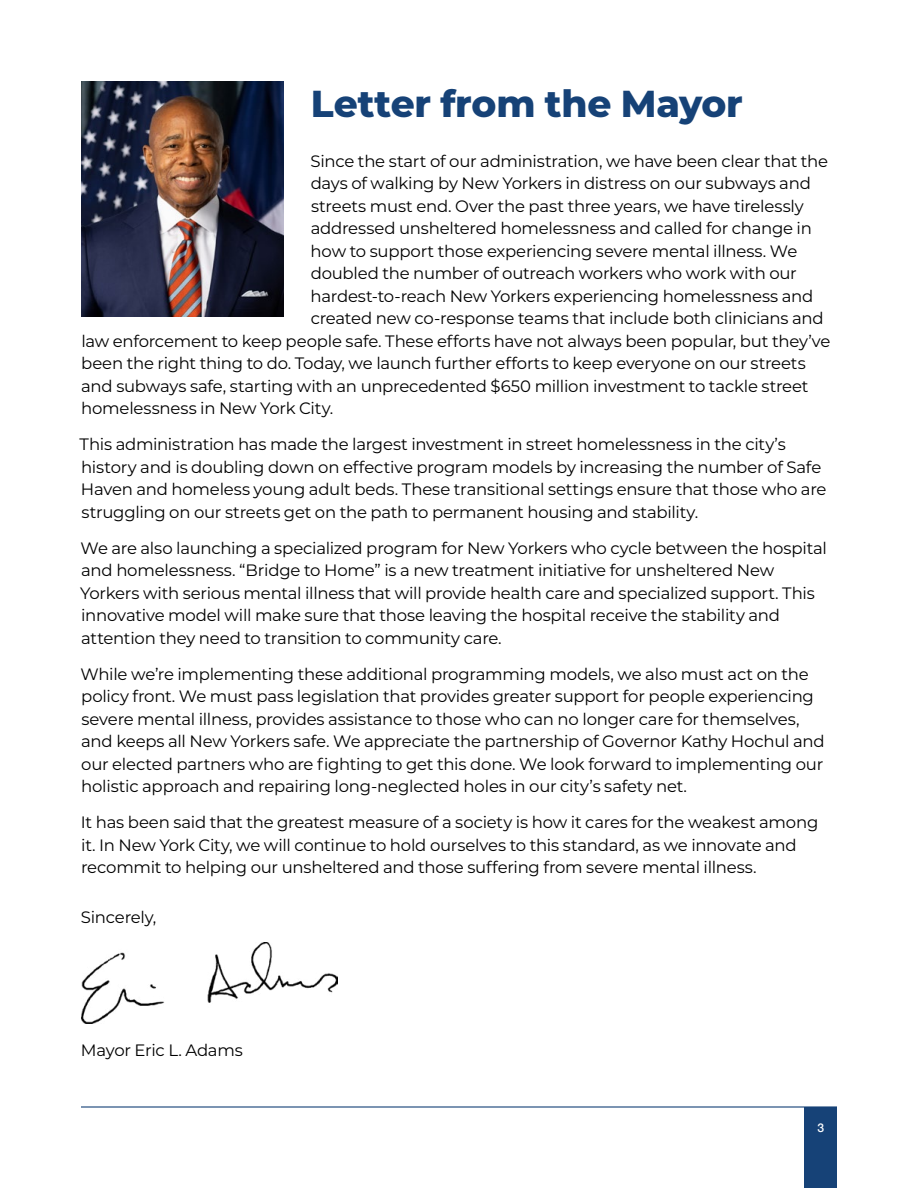
<style>
.page{position:relative;width:918px;height:1188px;background:#fff}
.page>*{position:absolute;margin:0;border:0;box-sizing:border-box;transform-origin:0 0}
._02_Heading1{font:800 37.5px "Montserrat";letter-spacing:-.005em;color:#164277}
._01_Copy{font:16.5px/22.5px "Montserrat";letter-spacing:-.015em;color:#000}
.t1{font:500 12px "Helvetica Neue";color:#fff}
</style>
<div class="page">
<hr style="left:81px;top:1106px;width:756px;height:2px;background:#164277">
<div style="left:805px;top:1107px;width:32px;height:81px;background:#164277"></div>
<img style="left:81px;top:81px;width:203px;height:235px">
<img style="left:81px;top:943px;width:257px;height:81px">
<p class="_02_Heading1" style="left:311px;top:76px;width:434px">Letter from the Mayor</p>
<p class="_01_Copy" style="left:310px;top:149px;width:519px">Since the start of our administration, we have been clear that the</p>
<p class="_01_Copy" style="left:311px;top:172px;width:502px">days of walking by New Yorkers in distress on our subways and</p>
<p class="_01_Copy" style="left:311px;top:194px;width:494px">streets must end. Over the past three years, we have tirelessly</p>
<p class="_01_Copy" style="left:311px;top:217px;width:503px">addressed unsheltered homelessness and called for change in</p>
<p class="_01_Copy" style="left:311px;top:239px;width:488px">how to support those experiencing severe mental illness. We</p>
<p class="_01_Copy" style="left:311px;top:262px;width:488px">doubled the number of outreach workers who work with our</p>
<p class="_01_Copy" style="left:311px;top:284px;width:504px">hardest-to-reach New Yorkers experiencing homelessness and</p>
<p class="_01_Copy" style="left:311px;top:307px;width:514px">created new co-response teams that include both clinicians and</p>
<p class="_01_Copy" style="left:81px;top:329px;width:751px">law enforcement to keep people safe. These efforts have not always been popular, but they’ve</p>
<p class="_01_Copy" style="left:81px;top:352px;width:726px">been the right thing to do. Today, we launch further efforts to keep everyone on our streets</p>
<p class="_01_Copy" style="left:81px;top:374px;width:729px">and subways safe, starting with an unprecedented $650 million investment to tackle street</p>
<p class="_01_Copy" style="left:81px;top:397px;width:254px">homelessness in New York City.</p>
<p class="_01_Copy" style="left:80px;top:433px;width:748px">This administration has made the largest investment in street homelessness in the city’s history and is doubling down on effective program models by increasing the number of Safe Haven and homeless young adult beds. These transitional settings ensure that those who are struggling on our streets get on the path to permanent housing and stability.</p>
<p class="_01_Copy" style="left:80px;top:536px;width:748px">We are also launching a specialized program for New Yorkers who cycle between the hospital and homelessness. “Bridge to Home” is a new treatment initiative for unsheltered New Yorkers with serious mental illness that will provide health care and specialized support. This innovative model will make sure that those leaving the hospital receive the stability and attention they need to transition to community care.</p>
<p class="_01_Copy" style="left:80px;top:662px;width:746px">While we’re implementing these additional programming models, we also must act on the policy front. We must pass legislation that provides greater support for people experiencing severe mental illness, provides assistance to those who can no longer care for themselves, and keeps all New Yorkers safe. We appreciate the partnership of Governor Kathy Hochul and our elected partners who are fighting to get this done. We look forward to implementing our holistic approach and repairing long-neglected holes in our city’s safety net.</p>
<p class="_01_Copy" style="left:81px;top:811px;width:739px">It has been said that the greatest measure of a society is how it cares for the weakest among it. In New York City, we will continue to hold ourselves to this standard, as we innovate and recommit to helping our unsheltered and those suffering from severe mental illness.</p>
<p class="_01_Copy" style="left:81px;top:905px;width:77px">Sincerely,</p>
<p class="_01_Copy" style="left:81px;top:1039px;width:163px">Mayor Eric L. Adams</p>
<p class="t1" style="left:818px;top:1118px;width:8px">3</p>
</div>
